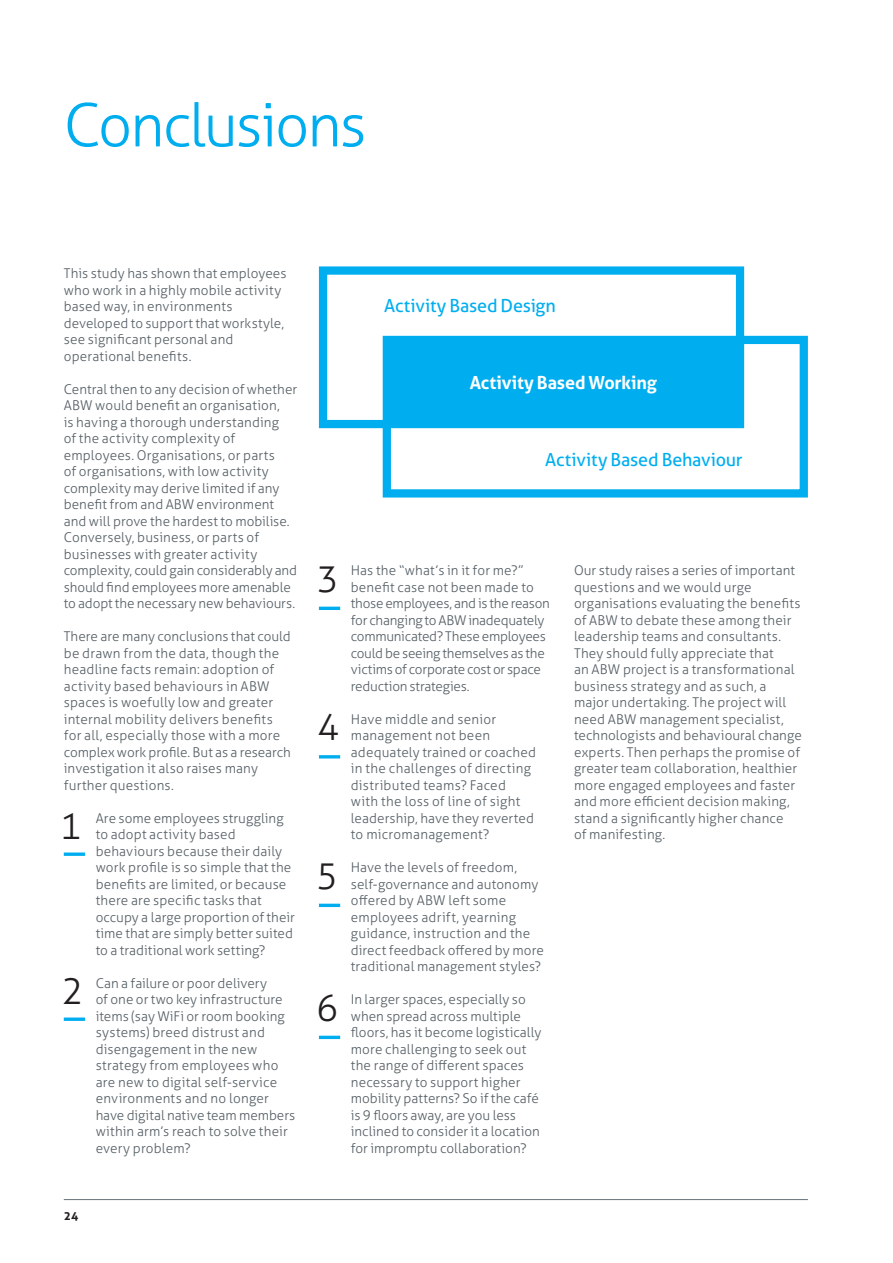
<style>
.page{position:relative;width:893px;height:1263px;background:#fff}
.page>*{position:absolute;margin:0;border:0;box-sizing:border-box;transform-origin:0 0}
.t1{font:300 60px "Aller";letter-spacing:-.035em;color:#00aeef}
.t2{font:300 36.45px "Aller";color:#231f20}
.t3{font:18px "Aller";letter-spacing:-.01em;color:#00aeef}
.t4{font:700 18px "Aller";letter-spacing:-.01em;color:#fff}
.t5{font:300 13.5px/16.5px "Aller";letter-spacing:.01em;color:#555f65}
.t6{font:300 13.5px/16.5px "Aller";letter-spacing:-.015em;color:#555f65}
.t7{font:700 12px "Aller";color:#231f20}
</style>
<div class="page">
<hr style="left:64px;top:1199px;width:744px;height:1px;background:#667279">
<div style="left:383px;top:336px;width:425px;height:161px;border:8px solid #00aeef"></div>
<div style="left:389px;top:340px;width:347px;height:83px;background:#00aeef"></div>
<div style="left:319px;top:266px;width:425px;height:162px;border:8px solid #00aeef"></div>
<svg style="left:64px;top:852px;width:21px;height:4px"></svg>
<svg style="left:64px;top:1017px;width:21px;height:4px"></svg>
<hr style="left:319px;top:607px;width:21px;height:3px;background:#00aeef">
<hr style="left:319px;top:755px;width:21px;height:3px;background:#00aeef">
<hr style="left:319px;top:904px;width:21px;height:3px;background:#00aeef">
<hr style="left:319px;top:1036px;width:21px;height:3px;background:#00aeef">
<p class="t1" style="left:64px;top:89px;width:304px">Conclusions</p>
<p class="t5" style="left:64px;top:265px;width:224px">This study has shown that employees who work in a highly mobile activity based way, in environments developed to support that workstyle, see significant personal and operational benefits.</p>
<p class="t5" style="left:64px;top:381px;width:235px">Central then to any decision of whether ABW would benefit an organisation,<br>is having a thorough understanding<br>of the activity complexity of employees. Organisations, or parts<br>of organisations, with low activity complexity may derive limited if any benefit from and ABW environment and will prove the hardest to mobilise.<br>Conversely, business, or parts of businesses with greater activity complexity, could gain considerably and should find employees more amenable to adopt the necessary new behaviours.</p>
<p class="t5" style="left:64px;top:628px;width:229px">There are many conclusions that could be drawn from the data, though the headline facts remain: adoption of activity based behaviours in ABW spaces is woefully low and greater internal mobility delivers benefits for all, especially those with a more complex work profile. But as a research investigation it also raises many further questions.</p>
<p class="t2" style="left:60px;top:804px;width:23px">1</p>
<p class="t5" style="left:96px;top:810px;width:201px">Are some employees struggling to adopt activity based behaviours because their daily work profile is so simple that the benefits are limited, or because there are specific tasks that occupy a large proportion of their time that are simply better suited to a traditional work setting?</p>
<p class="t2" style="left:61px;top:969px;width:23px">2</p>
<p class="t5" style="left:96px;top:975px;width:201px">Can a failure or poor delivery<br>of one or two key infrastructure items (say WiFi or room booking systems) breed distrust and disengagement in the new strategy from employees who are new to digital self-service environments and no longer have digital native team members within arm’s reach to solve their every problem?</p>
<p class="t3" style="left:384px;top:295px;width:173px">Activity Based Design</p>
<p class="t4" style="left:470px;top:371px;width:189px">Activity Based Working</p>
<p class="t3" style="left:545px;top:449px;width:199px">Activity Based Behaviour</p>
<p class="t2" style="left:317px;top:557px;width:23px">3</p>
<p class="t6" style="left:351px;top:562px;width:201px">Has the “what’s in it for me?” benefit case not been made to those employees, and is the reason for changing to ABW inadequately communicated? These employees could be seeing themselves as the victims of corporate cost or space reduction strategies.</p>
<p class="t2" style="left:317px;top:705px;width:23px">4</p>
<p class="t5" style="left:351px;top:711px;width:187px">Have middle and senior management not been adequately trained or coached in the challenges of directing distributed teams? Faced with the loss of line of sight leadership, have they reverted to micromanagement?</p>
<p class="t2" style="left:316px;top:854px;width:23px">5</p>
<p class="t5" style="left:351px;top:859px;width:195px">Have the levels of freedom, self-governance and autonomy offered by ABW left some employees adrift, yearning guidance, instruction and the direct feedback offered by more traditional management styles?</p>
<p class="t2" style="left:316px;top:986px;width:23px">6</p>
<p class="t5" style="left:351px;top:991px;width:192px">In larger spaces, especially so when spread across multiple floors, has it become logistically more challenging to seek out the range of different spaces necessary to support higher mobility patterns? So if the café is 9 floors away, are you less inclined to consider it a location for impromptu collaboration?</p>
<p class="t5" style="left:574px;top:562px;width:228px">Our study raises a series of important questions and we would urge organisations evaluating the benefits of ABW to debate these among their leadership teams and consultants.<br>They should fully appreciate that</p>
<p class="t5" style="left:574px;top:661px;width:229px">an ABW project is a transformational business strategy and as such, a major undertaking. The project will need ABW management specialist, technologists and behavioural change experts. Then perhaps the promise of greater team collaboration, healthier more engaged employees and faster and more efficient decision making, stand a significantly higher chance<br>of manifesting.</p>
<p class="t7" style="left:64px;top:1209px;width:16px">24</p>
</div>
